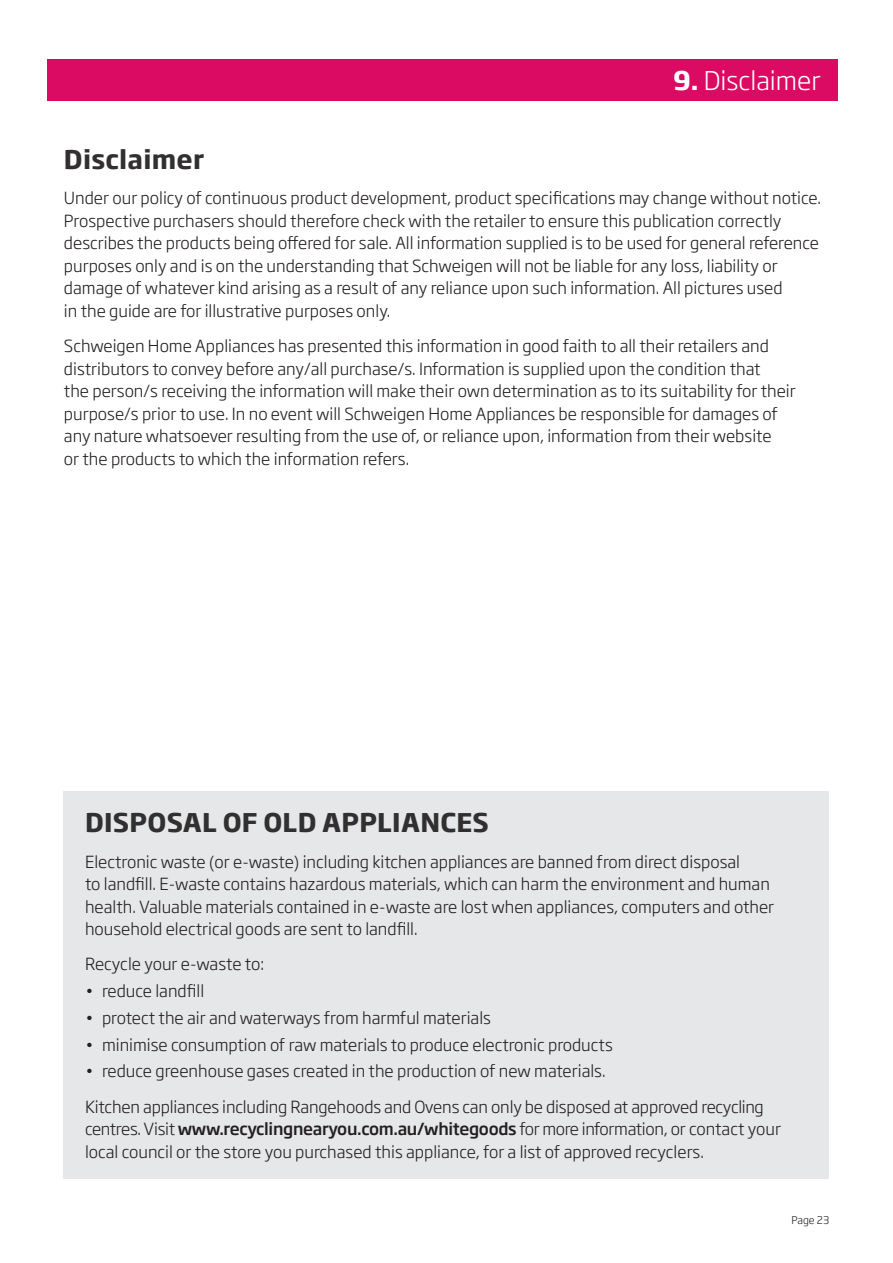
<style>
.page{position:relative;width:893px;height:1263px;background:#fff}
.page>*{position:absolute;margin:0;border:0;box-sizing:border-box;transform-origin:0 0}
.t1{font:700 25.5px "Soho Gothic Pro";letter-spacing:.01em;color:#312f30}
.t2{font:300 25.5px "Soho Gothic Pro";color:#fff}
.t3{font:300 16.5px/22.5px "Soho Gothic Pro";color:#231f20}
.t4{font:300 10.5px "Soho Gothic Pro";color:#231f20}
.s1{font-weight:700}
.s2{font-weight:500}
</style>
<div class="page">
<div style="left:47px;top:60px;width:791px;height:41px;background:#db0a62"></div>
<div style="left:64px;top:791px;width:765px;height:388px;background:#e6e7e9"></div>
<h1 class="t2" style="left:673px;top:61px;width:149px"><span class="s1">9.</span> Disclaimer</h1>
<h1 class="t1" style="left:64px;top:139px;width:142px">Disclaimer</h1>
<p class="t3" style="left:64px;top:186px;width:759px">Under our policy of continuous product development, product specifications may change without notice.<br>Prospective purchasers should therefore check with the retailer to ensure this publication correctly describes the products being offered for sale. All information supplied is to be used for general reference purposes only and is on the understanding that Schweigen will not be liable for any loss, liability or damage of whatever kind arising as a result of any reliance upon such information. All pictures used<br>in the guide are for illustrative purposes only.</p>
<p class="t3" style="left:64px;top:334px;width:733px">Schweigen Home Appliances has presented this information in good faith to all their retailers and distributors to convey before any/all purchase/s. Information is supplied upon the condition that<br>the person/s receiving the information will make their own determination as to its suitability for their purpose/s prior to use. In no event will Schweigen Home Appliances be responsible for damages of any nature whatsoever resulting from the use of, or reliance upon, information from their website<br>or the products to which the information refers.</p>
<h1 class="t1" style="left:85px;top:803px;width:406px">DISPOSAL OF OLD APPLIANCES</h1>
<p class="t3" style="left:85px;top:849px;width:691px">Electronic waste (or e-waste) including kitchen appliances are banned from direct disposal<br>to landfill. E-waste contains hazardous materials, which can harm the environment and human health. Valuable materials contained in e-waste are lost when appliances, computers and other household electrical goods are sent to landfill.</p>
<p class="t3" style="left:85px;top:952px;width:180px">Recycle your e-waste to:</p>
<p class="t3" style="left:85px;top:979px;width:121px">• reduce landfill</p>
<p class="t3" style="left:85px;top:1005px;width:407px">• protect the air and waterways from harmful materials</p>
<p class="t3" style="left:85px;top:1032px;width:529px">• minimise consumption of raw materials to produce electronic products</p>
<p class="t3" style="left:85px;top:1053px;width:680px;line-height:35.2px">• reduce greenhouse gases created in the production of new materials.<br>Kitchen appliances including Rangehoods and Ovens can only be disposed at approved recycling</p>
<p class="t3" style="left:85px;top:1117px;width:697px">centres. Visit <span class="s2">www.recyclingnearyou.com.au/whitegoods</span> for more information, or contact your local council or the store you purchased this appliance, for a list of approved recyclers.</p>
<p class="t4" style="left:792px;top:1212px;width:39px">Page 23</p>
</div>
